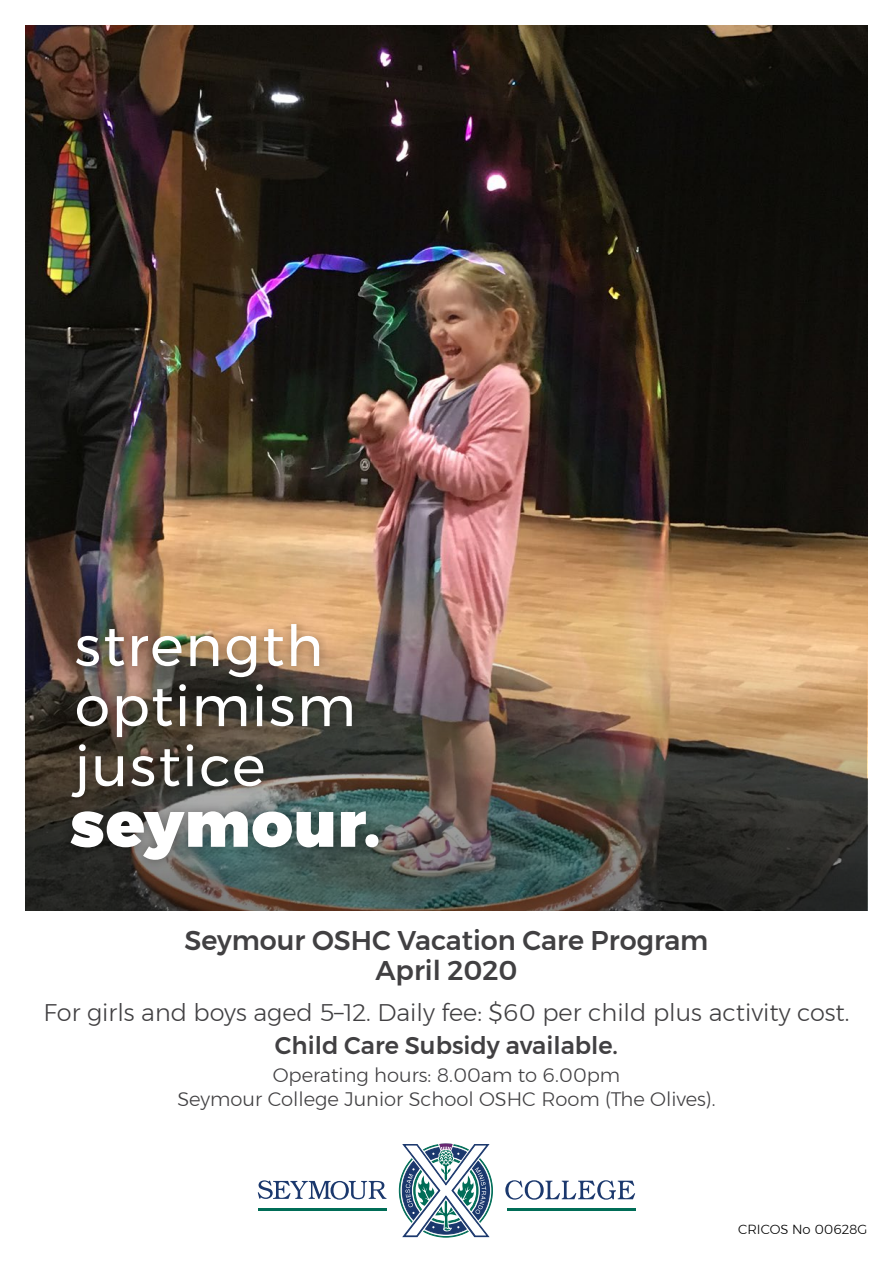
<style>
.page{position:relative;width:893px;height:1263px;background:#fff}
.page>*{position:absolute;margin:0;border:0;box-sizing:border-box;transform-origin:0 0}
.t1{font:900 63.6px "Montserrat";letter-spacing:.01em;color:#fff}
.t2{font:56.55px/60.2px "Montserrat";letter-spacing:.03em;color:#fff}
.t3{font:500 27px/30px "Montserrat";color:#414042;text-align:center}
.t4{font:300 24px "Montserrat";color:#414042}
.t5{font:500 24px "Montserrat";color:#414042}
.t6{font:300 19.5px/24px "Montserrat";color:#414042;text-align:center}
.t7{font:300 13.2px "Montserrat";color:#000}
</style>
<div class="page">
<img style="left:26px;top:26px;width:841px;height:561px">
<img style="left:26px;top:587px;width:841px;height:323px">
<div style="left:61px;top:614px;width:328px;height:256px;background:#000;opacity:.35"></div>
<svg style="left:400px;top:1143px;width:91px;height:94px"></svg>
<svg style="left:505px;top:1180px;width:130px;height:20px"></svg>
<hr style="left:507px;top:1208px;width:128px;height:2px;background:#006d57">
<hr style="left:258px;top:1208px;width:128px;height:2px;background:#006d57">
<svg style="left:258px;top:1180px;width:128px;height:20px"></svg>
<h2 class="t2" style="left:75px;top:615px;width:283px">strength optimism justice</h2>
<h1 class="t1" style="left:70px;top:772px;width:312px">seymour.</h1>
<h3 class="t3" style="left:185px;top:925px;width:525px">Seymour OSHC Vacation Care Program<br>April 2020</h3>
<p class="t4" style="left:43px;top:994px;width:808px">For girls and boys aged 5–12. Daily fee: $60 per child plus activity cost.</p>
<p class="t5" style="left:275px;top:1026px;width:345px">Child Care Subsidy available.</p>
<p class="t6" style="left:177px;top:1062px;width:540px">Operating hours: 8.00am to 6.00pm<br>Seymour College Junior School OSHC Room (The Olives).</p>
<p class="t7" style="left:738px;top:1219px;width:131px">CRICOS No 00628G</p>
</div>
